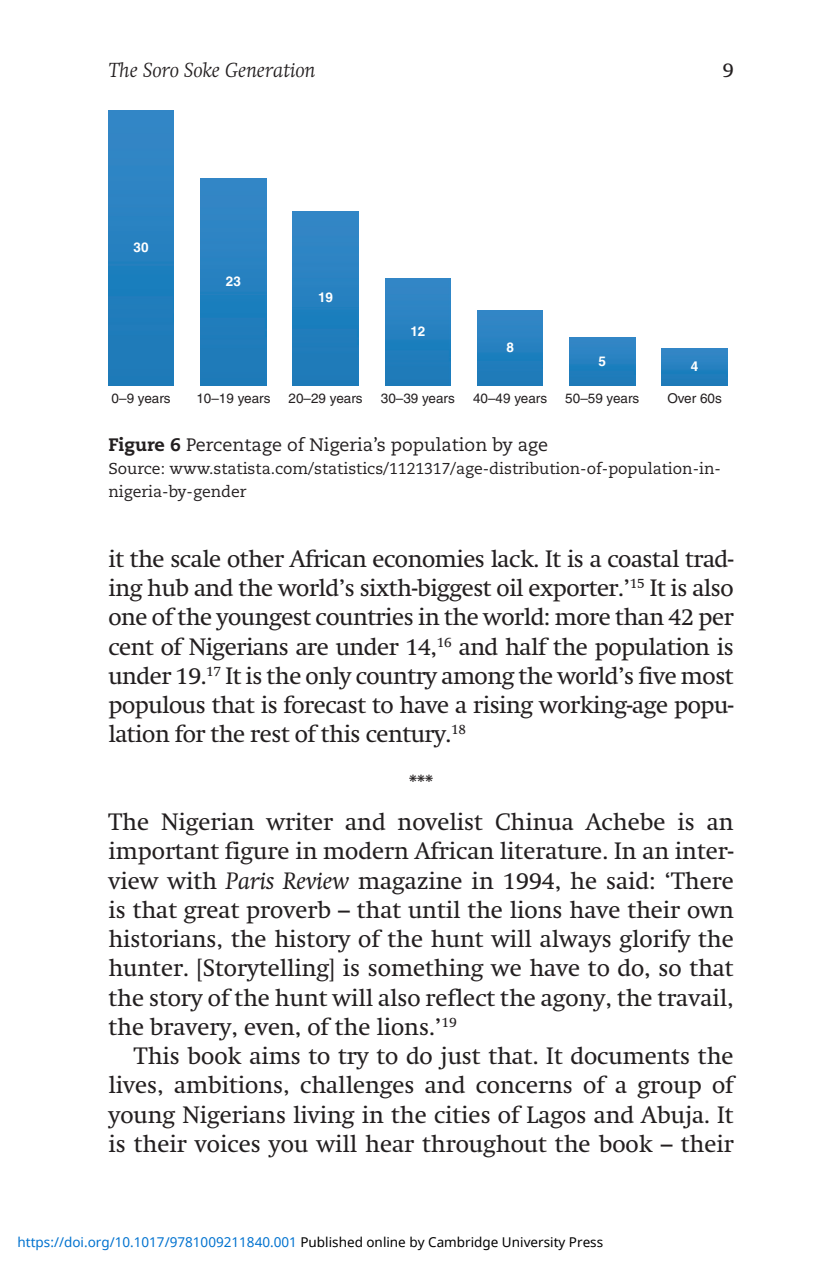
<style>
.page{position:relative;width:823px;height:1263px;background:#fff}
.page>*{position:absolute;margin:0;border:0;box-sizing:border-box;transform-origin:0 0}
.para-no-indent{font:23.62px/29.2px "Swift";color:#231f20;text-align:justify}
.t1{font:italic 300 20.25px "Swift";color:#231f20}
.t2{font:20.25px "Swift";color:#231f20}
.capt{font:18px "Caecilia";color:#231f20}
.Fig_SC{font:15.75px/22.5px "Caecilia";color:#231f20}
.t3{font:13.5px "Noto Sans";color:#0172cf}
.t4{font:13.5px "Helvetica";color:#231f20}
.t5{font:700 13.5px "Helvetica";color:#fff}
.s1{font-weight:800}
.s2{font-style:italic}
.s3{color:#000}
</style>
<div class="page">
<img style="left:108px;top:110px;width:66px;height:275px">
<img style="left:201px;top:178px;width:65px;height:207px">
<img style="left:293px;top:211px;width:65px;height:174px">
<img style="left:385px;top:279px;width:65px;height:106px">
<img style="left:477px;top:310px;width:66px;height:75px">
<img style="left:569px;top:338px;width:66px;height:47px">
<img style="left:662px;top:349px;width:65px;height:36px">
<p class="t1" style="left:108px;top:58px;width:208px">The Soro Soke Generation</p>
<p class="t2" style="left:722px;top:58px;width:13px">9</p>
<p class="t5" style="left:134px;top:239px;width:17px">30</p>
<p class="t5" style="left:226px;top:273px;width:17px">23</p>
<p class="t5" style="left:318px;top:289px;width:17px">19</p>
<p class="t5" style="left:410px;top:323px;width:17px">12</p>
<p class="t5" style="left:506px;top:339px;width:9px">8</p>
<p class="t5" style="left:598px;top:353px;width:9px">5</p>
<p class="t5" style="left:691px;top:358px;width:9px">4</p>
<p class="t4" style="left:112px;top:390px;width:61px">0–9 years</p>
<p class="t4" style="left:196px;top:390px;width:76px">10–19 years</p>
<p class="t4" style="left:289px;top:390px;width:76px">20–29 years</p>
<p class="t4" style="left:381px;top:390px;width:76px">30–39 years</p>
<p class="t4" style="left:473px;top:390px;width:76px">40–49 years</p>
<p class="t4" style="left:565px;top:390px;width:76px">50–59 years</p>
<p class="t4" style="left:667px;top:390px;width:56px">Over 60s</p>
<p class="capt" style="left:108px;top:435px;width:441px"><span class="s1">Figure 6</span> Percentage of Nigeria’s population by age</p>
<p class="Fig_SC" style="left:108px;top:458px;width:614px">Source: www.statista.com/statistics/1121317/age-distribution-of-population-in&shy;nigeria-by-gender</p>
<p class="para-no-indent" style="left:108px;top:544px;width:627px">it the scale other African economies lack. It is a coastal trad&shy;ing hub and the world’s sixth-biggest oil exporter.’<sup>15</sup> It is also one of the youngest countries in the world: more than 42 per cent of Nigerians are under 14,<sup>16</sup> and half the population is under 19.<sup>17</sup> It is the only country among the world’s five most populous that is forecast to have a rising working-age popu&shy;lation for the rest of this century.<sup>18</sup></p>
<p class="para-no-indent" style="left:108px;top:764px;width:626px;line-height:38.2px;text-align:center">***<br>The Nigerian writer and novelist Chinua Achebe is an</p>
<p class="para-no-indent" style="left:108px;top:836px;width:627px">important figure in modern African literature. In an inter-</p>
<p class="para-no-indent" style="left:108px;top:866px;width:627px">view with <span class="s2">Paris Review</span> magazine in 1994, he said: ‘There</p>
<p class="para-no-indent" style="left:108px;top:895px;width:627px">is that great proverb – that until the lions have their own</p>
<p class="para-no-indent" style="left:108px;top:924px;width:627px">historians, the history of the hunt will always glorify the</p>
<p class="para-no-indent" style="left:108px;top:953px;width:627px">hunter. [Storytelling] is something we have to do, so that</p>
<p class="para-no-indent" style="left:108px;top:983px;width:627px">the story of the hunt will also reflect the agony, the travail,</p>
<p class="para-no-indent" style="left:108px;top:1012px;width:350px">the bravery, even, of the lions.’<sup>19</sup></p>
<p class="para-no-indent" style="left:134px;top:1041px;width:601px">This book aims to try to do just that. It documents the</p>
<p class="para-no-indent" style="left:108px;top:1070px;width:626px">lives, ambitions, challenges and concerns of a group of</p>
<p class="para-no-indent" style="left:108px;top:1100px;width:627px">young Nigerians living in the cities of Lagos and Abuja. It</p>
<p class="para-no-indent" style="left:108px;top:1129px;width:627px">is their voices you will hear throughout the book – their</p>
<p class="t3" style="left:18px;top:1232px;width:587px">https://doi.org/10.1017/9781009211840.001 <span class="s3">Published online by Cambridge University Press</span></p>
</div>
